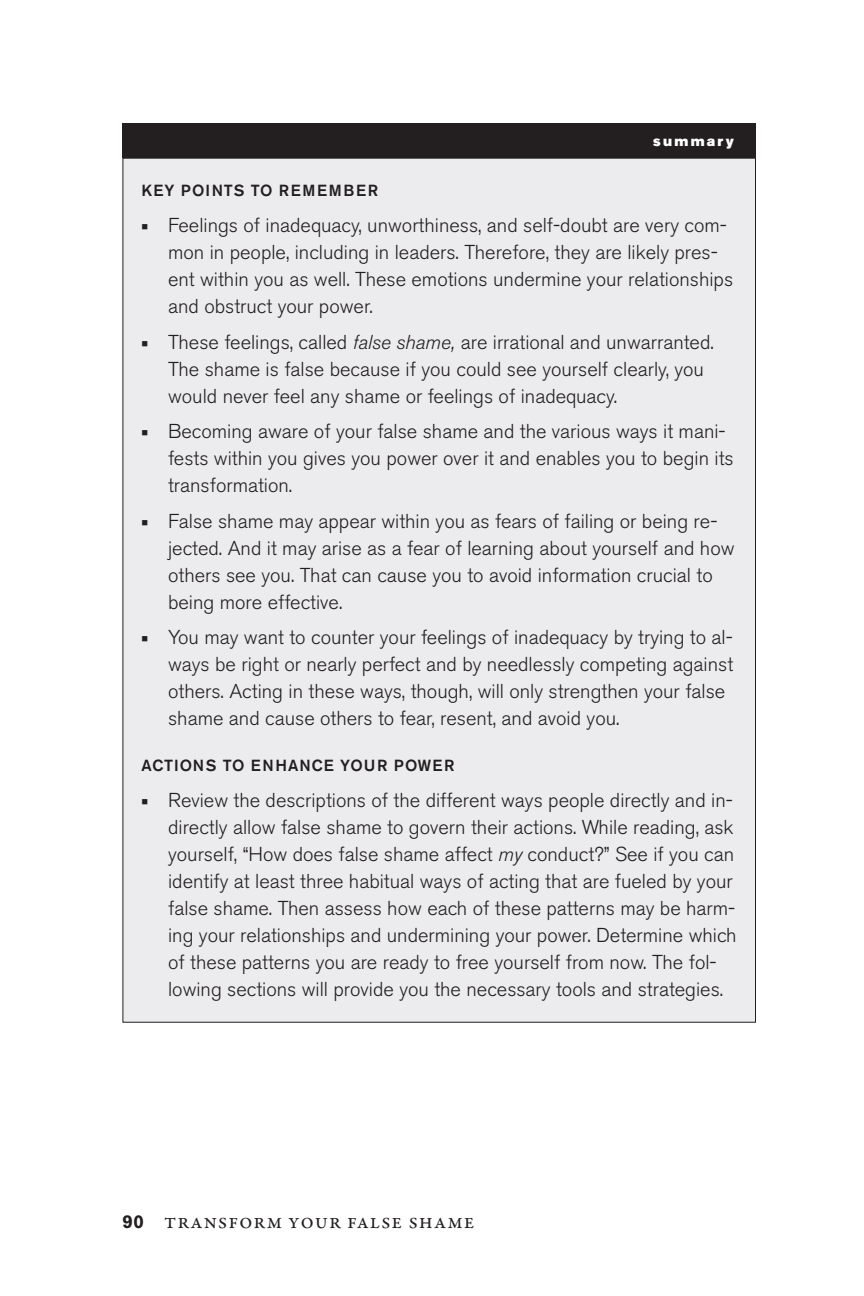
<style>
.page{position:relative;width:864px;height:1296px;background:#fff}
.page>*{position:absolute;margin:0;border:0;box-sizing:border-box;transform-origin:0 0}
.t1{font:22px "Garamond Premr Pro";letter-spacing:.2em;color:#231f20}
.t2{font:300 20px/27px "Akzidenz Grotesk BE";color:#231f20}
.t3{font:500 16px "Akzidenz Grotesk Pro";letter-spacing:.06em;color:#231f20}
.t4{font:500 16px "Akzidenz Grotesk Pro";letter-spacing:.1em;color:#231f20}
.t5{font:14px "Akzidenz Grotesk Pro Super";letter-spacing:.16em;color:#fff}
.s1{font-style:italic}
.s2{font-family:"Akzidenz Grotesk Pro";font-weight:700;font-size:18.4px}
</style>
<div class="page">
<div style="left:123px;top:158px;width:633px;height:864px;background:#ececee"></div>
<div style="left:122px;top:123px;width:634px;height:35px;background:#231f20"></div>
<p class="t5" style="left:653px;top:132px;width:82px">summary</p>
<p class="t4" style="left:141px;top:180px;width:238px">KEY POINTS TO REMEMBER</p>
<p class="t2" style="left:168px;top:212px;width:567px;text-indent:-27px">■ Feelings of inadequacy, unworthiness, and self-doubt are very com&shy;mon in people, including in leaders. Therefore, they are likely pres&shy;ent within you as well. These emotions undermine your relationships and obstruct your power.</p>
<p class="t2" style="left:168px;top:329px;width:547px;text-indent:-27px">■ These feelings, called <span class="s1">false shame,</span> are irrational and unwarranted.<br>The shame is false because if you could see yourself clearly, you would never feel any shame or feelings of inadequacy.</p>
<p class="t2" style="left:168px;top:418px;width:567px;text-indent:-27px">■ Becoming aware of your false shame and the various ways it mani&shy;fests within you gives you power over it and enables you to begin its transformation.</p>
<p class="t2" style="left:168px;top:508px;width:568px;text-indent:-27px">■ False shame may appear within you as fears of failing or being re&shy;jected. And it may arise as a fear of learning about yourself and how others see you. That can cause you to avoid information crucial to being more effective.</p>
<p class="t2" style="left:168px;top:624px;width:567px;text-indent:-27px">■ You may want to counter your feelings of inadequacy by trying to al&shy;ways be right or nearly perfect and by needlessly competing against others. Acting in these ways, though, will only strengthen your false shame and cause others to fear, resent, and avoid you.</p>
<p class="t3" style="left:141px;top:756px;width:315px">ACTIONS TO ENHANCE YOUR POWER</p>
<p class="t2" style="left:168px;top:787px;width:570px;text-indent:-27px">■ Review the descriptions of the different ways people directly and in&shy;directly allow false shame to govern their actions. While reading, ask yourself, “How does false shame affect <span class="s1">my</span> conduct?” See if you can identify at least three habitual ways of acting that are fueled by your false shame. Then assess how each of these patterns may be harm&shy;ing your relationships and undermining your power. Determine which of these patterns you are ready to free yourself from now. The fol&shy;lowing sections will provide you the necessary tools and strategies.</p>
<p class="t1" style="left:122px;top:1208px;width:354px"><span class="s2">90</span> transform your false shame</p>
</div>
